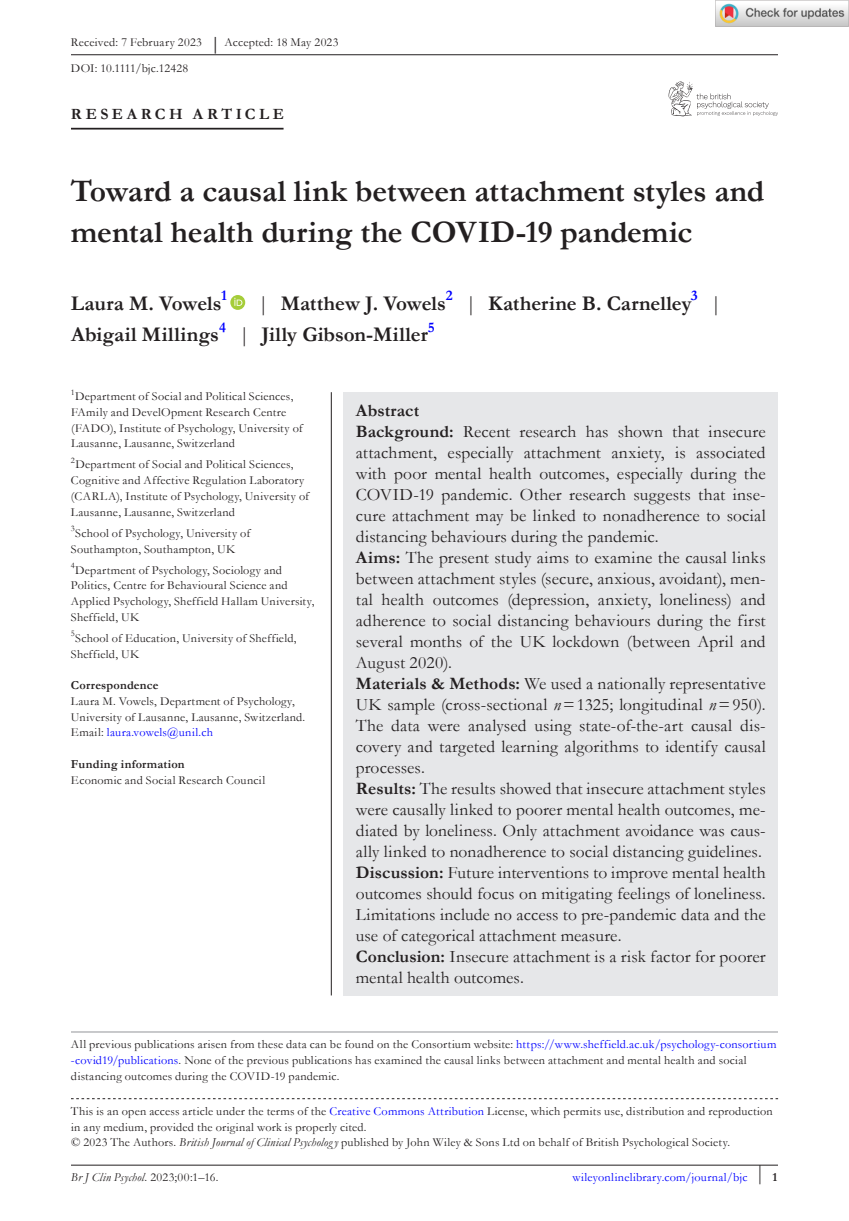
<style>
.page{position:relative;width:849px;height:1221px;background:#fff}
.page>*{position:absolute;margin:0;border:0;box-sizing:border-box;transform-origin:0 0}
.t1{font:700 31.5px/40.2px "Garamond";letter-spacing:-.005em;color:#231f20}
.t2{font:700 21px/31.5px "Garamond";letter-spacing:.005em;color:#231f20}
.t3{font:17.5px/21px "Garamond";letter-spacing:.005em;color:#231f20}
.t4{font:700 15.75px "Garamond";letter-spacing:.22em;color:#231f20}
.t5{font:12.25px/15.8px "Garamond";letter-spacing:.02em;color:#231f20}
.t6{font:12.25px "Garamond";letter-spacing:.02em;color:#00f}
.t7{font:700 12.25px "Garamond";letter-spacing:.02em;color:#231f20}
.t8{font:italic 12.25px "Garamond";letter-spacing:.015em;color:#231f20}
.s1{font-size:18.38px}
.s2{font-weight:400}
.s3{color:#00f}
.s4{font-weight:700}
.s5{font-style:italic}
.s6{font-style:normal}
.s7{font-weight:700;color:#231f20}
</style>
<div class="page">
<hr style="left:71px;top:1164px;width:706px;height:1px;background:#231f20">
<svg style="left:668px;top:82px;width:109px;height:34px"></svg>
<hr style="left:71px;top:128px;width:212px;height:1px;background:#231f20">
<svg style="left:230px;top:295px;width:15px;height:15px"></svg>
<svg style="left:234px;top:298px;width:8px;height:8px"></svg>
<hr style="left:71px;top:54px;width:706px;height:1px;background:#231f20">
<svg style="left:71px;top:1098px;width:706px;height:1px"></svg>
<hr style="left:71px;top:1031px;width:706px;height:1px;background:#939598">
<div style="left:343px;top:392px;width:434px;height:603px;background:#e6e7e9"></div>
<hr style="left:331px;top:392px;width:1px;height:603px;background:#231f20">
<img style="left:715px;top:0;width:133px;height:26px">
<p class="t5" style="left:71px;top:30px;width:269px;line-height:25.2px">Received: 7 February 2023 <span class="s1">|</span> Accepted: 18 May 2023<br>DOI: 10.1111/bjc.12428</p>
<p class="t4" style="left:71px;top:103px;width:214px">RESEARCH ARTICLE</p>
<h1 class="t1" style="left:71px;top:171px;width:694px">Toward a causal link between attachment styles and mental health during the COVID-19 pandemic</h1>
<h2 class="t2" style="left:71px;top:287px;width:157px">Laura M. Vowels<sup>1</sup></h2>
<h2 class="t2" style="left:71px;top:287px;width:651px;text-indent:187px"><span class="s2">|</span> Matthew J. Vowels<sup>2</sup> <span class="s2">|</span> Katherine B. Carnelley<sup>3</sup> <span class="s2">|<br></span>Abigail Millings<sup>4</sup> <span class="s2">|</span> Jilly Gibson-Miller<sup>5</sup></h2>
<p class="t5" style="left:71px;top:388px;width:233px"><sup>1</sup>Department of Social and Political Sciences, FAmily and DevelOpment Research Centre (FADO), Institute of Psychology, University of Lausanne, Lausanne, Switzerland</p>
<p class="t5" style="left:71px;top:456px;width:239px"><sup>2</sup>Department of Social and Political Sciences, Cognitive and Affective Regulation Laboratory (CARLA), Institute of Psychology, University of Lausanne, Lausanne, Switzerland</p>
<p class="t5" style="left:71px;top:524px;width:181px"><sup>3</sup>School of Psychology, University of<br>Southampton, Southampton, UK</p>
<p class="t5" style="left:71px;top:561px;width:245px"><sup>4</sup>Department of Psychology, Sociology and Politics, Centre for Behavioural Science and Applied Psychology, Sheffield Hallam University, Sheffield, UK</p>
<p class="t5" style="left:71px;top:629px;width:227px"><sup>5</sup>School of Education, University of Sheffield,<br>Sheffield, UK</p>
<p class="t7" style="left:71px;top:677px;width:89px">Correspondence</p>
<p class="t5" style="left:71px;top:692px;width:236px">Laura M. Vowels, Department of Psychology,<br>University of Lausanne, Lausanne, Switzerland.<br>Email: <span class="s3">laura.vowels@unil.ch</span></p>
<p class="t7" style="left:71px;top:755px;width:115px">Funding information</p>
<p class="t5" style="left:71px;top:771px;width:195px">Economic and Social Research Council</p>
<p class="t3" style="left:356px;top:399px;width:411px"><span class="s4">Abstract<br>Background:</span> Recent research has shown that insecure attachment, especially attachment anxiety, is associated with poor mental health outcomes, especially during the COVID-19 pandemic. Other research suggests that inse&shy;cure attachment may be linked to nonadherence to social distancing behaviours during the pandemic.<br><span class="s4">Aims:</span> The present study aims to examine the causal links between attachment styles (secure, anxious, avoidant), men&shy;tal health outcomes (depression, anxiety, loneliness) and adherence to social distancing behaviours during the first several months of the UK lockdown (between April and August 2020).<br><span class="s4">Materials &amp; Methods:</span> We used a nationally representative UK sample (cross-sectional <span class="s5">n</span>=1325; longitudinal <span class="s5">n</span>=950).<br>The data were analysed using state-of-the-art causal dis&shy;covery and targeted learning algorithms to identify causal processes.<br><span class="s4">Results:</span> The results showed that insecure attachment styles were causally linked to poorer mental health outcomes, me&shy;diated by loneliness. Only attachment avoidance was caus&shy;ally linked to nonadherence to social distancing guidelines.<br><span class="s4">Discussion:</span> Future interventions to improve mental health outcomes should focus on mitigating feelings of loneliness.<br>Limitations include no access to pre-pandemic data and the use of categorical attachment measure.<br><span class="s4">Conclusion:</span> Insecure attachment is a risk factor for poorer mental health outcomes.</p>
<p class="t5" style="left:71px;top:1036px;width:706px">All previous publications arisen from these data can be found on the Consortium website: <span class="s3">https://www.sheffield.ac.uk/psychology-consortium -covid19/publications</span>. None of the previous publications has examined the causal links between attachment and mental health and social distancing outcomes during the COVID-19 pandemic.</p>
<p class="t5" style="left:71px;top:1102px;width:703px">This is an open access article under the terms of the <span class="s3">Creative Commons Attribution</span> License, which permits use, distribution and reproduction in any medium, provided the original work is properly cited.<br>© 2023 The Authors. <span class="s5">British Journal of Clinical Psycholog y</span> published by John Wiley &amp; Sons Ltd on behalf of British Psychological Society.</p>
<p class="t8" style="left:71px;top:1169px;width:149px">Br J Clin Psychol<span class="s6">. 2023;00:1–16.</span></p>
<p class="t6" style="left:572px;top:1169px;width:206px">wileyonlinelibrary.com/journal/bjc <sup>|</sup> <span class="s7">1</span></p>
</div>
